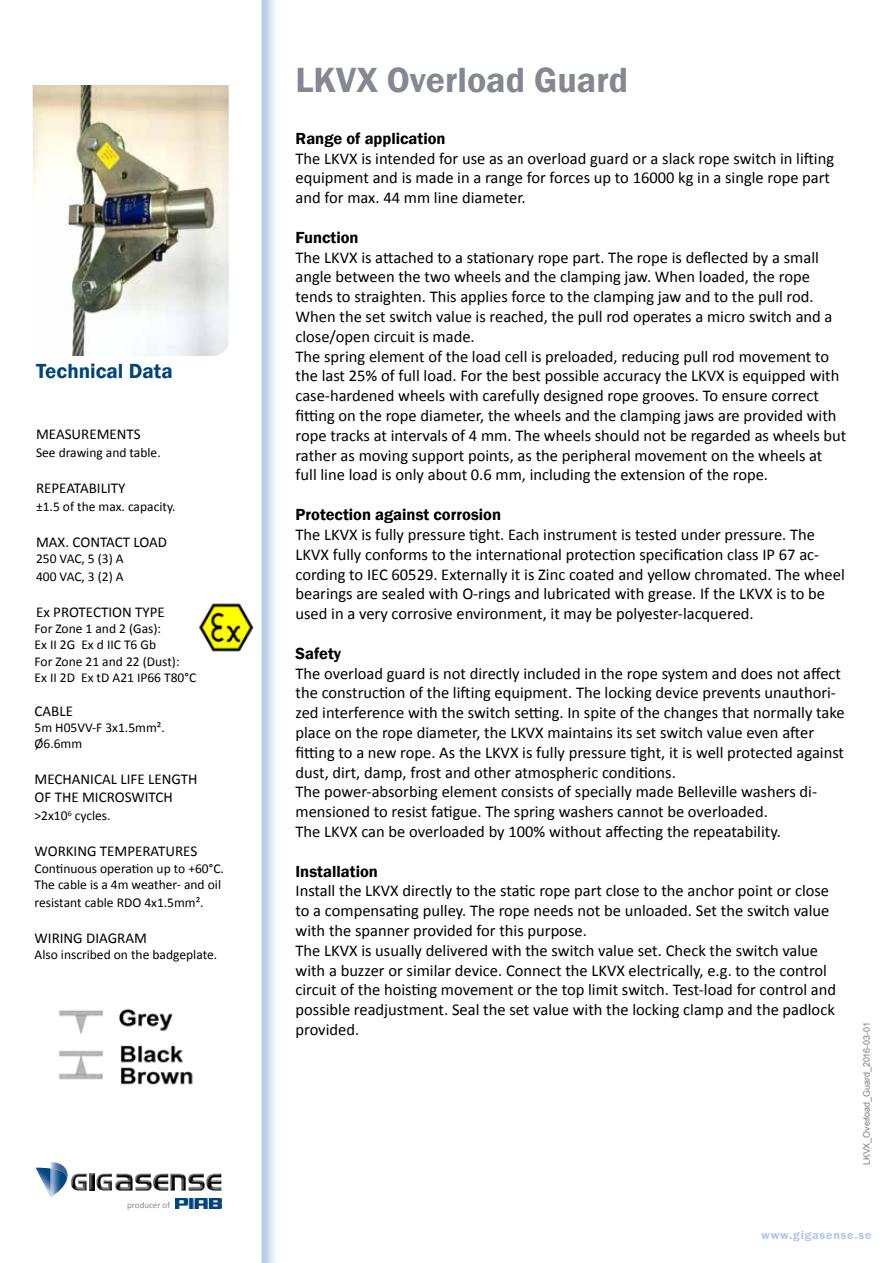
<style>
.page{position:relative;width:893px;height:1263px;background:#fff}
.page>*{position:absolute;margin:0;border:0;box-sizing:border-box;transform-origin:0 0}
.t1{font:600 36px "Franklin Gothic";color:#838892}
.t2{font:600 21px "Franklin Gothic";color:#00447c}
.t3{font:16.5px/19.8px "Calibri";color:#000}
.t4{font:600 16.5px "Franklin Gothic";color:#000}
.t5{font:15px/18px "Calibri";color:#000}
.t6{font:13.5px/16.2px "Calibri";color:#000}
.t7{font:600 12px "Franklin Gothic";letter-spacing:.07em;color:#adc8e9}
.t8{font:9px "Arial";letter-spacing:-.01em;color:#797c82}
.t9{font:9px "Calibri";color:#838892}
</style>
<div class="page">
<div style="left:0;top:0;width:278px;height:1263px;background:#629bd3;opacity:.5"></div>
<svg style="left:0;top:0;width:261px;height:1263px"></svg>
<img style="left:31px;top:85px;width:199px;height:272px">
<div style="left:30px;top:60px;width:202px;height:299px;border:3px solid #fff;border-radius:18px"></div>
<img style="left:54px;top:1000px;width:144px;height:94px">
<img style="left:36px;top:1168px;width:49px;height:29px">
<img style="left:50px;top:1162px;width:33px;height:35px">
<img style="left:188px;top:1173px;width:33px;height:17px">
<img style="left:170px;top:1173px;width:16px;height:1px">
<img style="left:135px;top:1173px;width:33px;height:17px">
<img style="left:115px;top:1173px;width:18px;height:17px">
<img style="left:90px;top:1173px;width:22px;height:17px">
<svg style="left:211px;top:1179px;width:10px;height:8px"></svg>
<svg style="left:188px;top:1174px;width:16px;height:16px"></svg>
<img style="left:170px;top:1174px;width:16px;height:16px">
<img style="left:158px;top:1174px;width:10px;height:16px">
<svg style="left:135px;top:1181px;width:16px;height:9px"></svg>
<img style="left:115px;top:1174px;width:17px;height:16px">
<svg style="left:117px;top:1180px;width:11px;height:7px"></svg>
<img style="left:71px;top:1173px;width:16px;height:17px">
<img style="left:97px;top:1174px;width:15px;height:16px">
<img style="left:175px;top:1198px;width:46px;height:11px">
<img style="left:195px;top:601px;width:60px;height:53px">
<p class="t2" style="left:36px;top:358px;width:138px">Technical Data</p>
<p class="t5" style="left:36px;top:425px;width:106px">MEASUREMENTS</p>
<p class="t6" style="left:36px;top:444px;width:126px">See drawing and table.</p>
<p class="t5" style="left:36px;top:479px;width:91px">REPEATABILITY</p>
<p class="t6" style="left:36px;top:498px;width:141px">±1.5 of the max. capacity.</p>
<p class="t5" style="left:36px;top:533px;width:133px">MAX. CONTACT LOAD</p>
<p class="t6" style="left:36px;top:549px;width:89px;line-height:18px">250 VAC, 5 (3) A<br>400 VAC, 3 (2) A</p>
<p class="t5" style="left:36px;top:603px;width:130px">Ex PROTECTION TYPE</p>
<p class="t6" style="left:35px;top:621px;width:163px">For Zone 1 and 2 (Gas):<br>Ex II 2G Ex d IIC T6 Gb<br>For Zone 21 and 22 (Dust):<br>Ex II 2D Ex tD A21 IP66 T80°C</p>
<p class="t5" style="left:35px;top:702px;width:40px">CABLE</p>
<p class="t6" style="left:35px;top:720px;width:132px">5m H05VV-F 3x1.5mm².<br>Ø6.6mm</p>
<p class="t5" style="left:35px;top:770px;width:164px">MECHANICAL LIFE LENGTH<br>OF THE MICROSWITCH</p>
<p class="t6" style="left:35px;top:808px;width:77px">&gt;2x10<sup>6</sup> cycles.</p>
<p class="t5" style="left:35px;top:842px;width:164px">WORKING TEMPERATURES</p>
<p class="t6" style="left:35px;top:860px;width:191px">Continuous operation up to +60°C.<br>The cable is a 4m weather- and oil</p>
<p class="t6" style="left:35px;top:894px;width:171px">resistant cable RDO 4x1.5mm².</p>
<p class="t5" style="left:35px;top:929px;width:114px">WIRING DIAGRAM</p>
<p class="t6" style="left:35px;top:946px;width:184px">Also inscribed on the badgeplate.</p>
<p class="t9" style="left:127px;top:1199px;width:44px">producer of</p>
<h1 class="t1" style="left:296px;top:58px;width:334px">LKVX Overload Guard</h1>
<p class="t4" style="left:296px;top:128px;width:152px">Range of application</p>
<p class="t3" style="left:296px;top:148px;width:540px">The LKVX is intended for use as an overload guard or a slack rope switch in lifting equipment and is made in a range for forces up to 16000 kg in a single rope part and for max. 44 mm line diameter.</p>
<p class="t4" style="left:296px;top:227px;width:65px">Function</p>
<p class="t3" style="left:296px;top:247px;width:552px">The LKVX is attached to a stationary rope part. The rope is deflected by a small angle between the two wheels and the clamping jaw. When loaded, the rope tends to straighten. This applies force to the clamping jaw and to the pull rod.<br>When the set switch value is reached, the pull rod operates a micro switch and a close/open circuit is made.<br>The spring element of the load cell is preloaded, reducing pull rod movement to the last 25% of full load. For the best possible accuracy the LKVX is equipped with case-hardened wheels with carefully designed rope grooves. To ensure correct fitting on the rope diameter, the wheels and the clamping jaws are provided with rope tracks at intervals of 4 mm. The wheels should not be regarded as wheels but rather as moving support points, as the peripheral movement on the wheels at full line load is only about 0.6 mm, including the extension of the rope.</p>
<p class="t4" style="left:296px;top:504px;width:207px">Protection against corrosion</p>
<p class="t3" style="left:296px;top:525px;width:551px">The LKVX is fully pressure tight. Each instrument is tested under pressure. The LKVX fully conforms to the international protection specification class IP 67 ac&shy;cording to IEC 60529. Externally it is Zinc coated and yellow chromated. The wheel bearings are sealed with O-rings and lubricated with grease. If the LKVX is to be used in a very corrosive environment, it may be polyester-lacquered.</p>
<p class="t4" style="left:296px;top:643px;width:47px">Safety</p>
<p class="t3" style="left:296px;top:663px;width:551px">The overload guard is not directly included in the rope system and does not affect the construction of the lifting equipment. The locking device prevents unauthori&shy;zed interference with the switch setting. In spite of the changes that normally take place on the rope diameter, the LKVX maintains its set switch value even after fitting to a new rope. As the LKVX is fully pressure tight, it is well protected against dust, dirt, damp, frost and other atmospheric conditions.<br>The power-absorbing element consists of specially made Belleville washers di&shy;mensioned to resist fatigue. The spring washers cannot be overloaded.<br>The LKVX can be overloaded by 100% without affecting the repeatability.</p>
<p class="t4" style="left:296px;top:861px;width:84px">Installation</p>
<p class="t3" style="left:296px;top:881px;width:542px">Install the LKVX directly to the static rope part close to the anchor point or close to a compensating pulley. The rope needs not be unloaded. Set the switch value with the spanner provided for this purpose.<br>The LKVX is usually delivered with the switch value set. Check the switch value with a buzzer or similar device. Connect the LKVX electrically, e.g. to the control circuit of the hoisting movement or the top limit switch. Test-load for control and possible readjustment. Seal the set value with the locking clamp and the padlock provided.</p>
<p class="t8" style="left:861px;top:1165px;width:145px;rotate:-90deg">LKVX_Overload_Guard_2016-03-01</p>
<p class="t7" style="left:761px;top:1228px;width:112px">www.gigasense.se</p>
</div>
